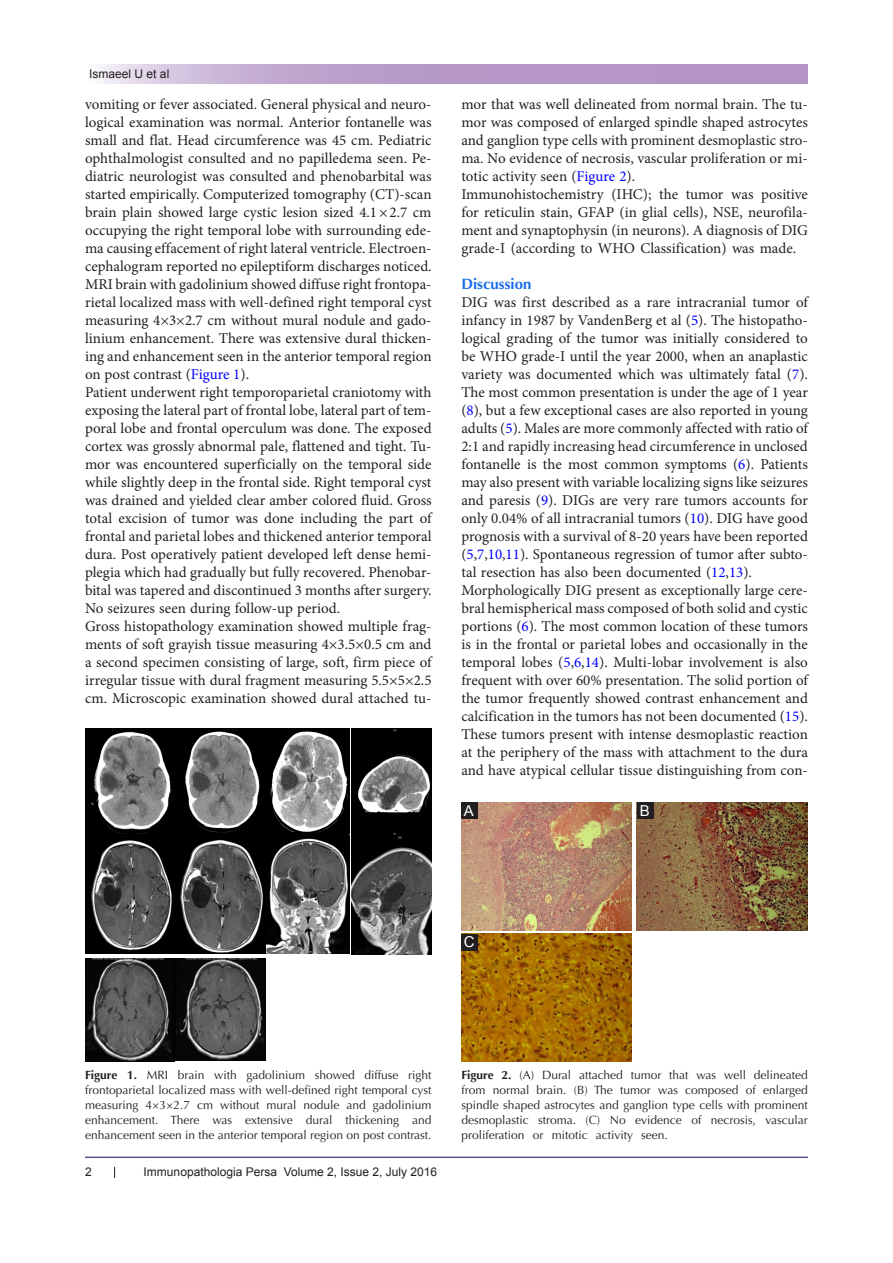
<style>
.page{position:relative;width:893px;height:1263px;background:#fff}
.page>*{position:absolute;margin:0;border:0;box-sizing:border-box;transform-origin:0 0}
.t1{font:15px/18px "Minion Pro";color:#231f20;text-align:justify}
.t2{font:700 15px "Optima LT Std";color:#196ce8}
.t3{font:15px "Arial";color:#fff}
.t4{font:12px/15px "Optima LT Std";color:#231f20;text-align:justify}
.t5{font:12px "Arial";color:#231f20}
.s1{color:#00f}
.s2{font-weight:700}
</style>
<div class="page">
<svg style="left:100px;top:65px;width:708px;height:19px;background:#bea4cd"></svg>
<hr style="left:85px;top:1157px;width:723px;height:1px;background:#190066">
<img style="left:85px;top:728px;width:89px;height:106px">
<img style="left:176px;top:728px;width:89px;height:106px">
<img style="left:267px;top:728px;width:165px;height:106px">
<img style="left:85px;top:836px;width:89px;height:118px">
<img style="left:176px;top:836px;width:89px;height:118px">
<img style="left:267px;top:836px;width:165px;height:118px">
<img style="left:85px;top:959px;width:89px;height:102px">
<img style="left:176px;top:959px;width:89px;height:102px">
<img style="left:461px;top:803px;width:171px;height:127px">
<img style="left:637px;top:803px;width:171px;height:127px">
<img style="left:461px;top:934px;width:171px;height:127px">
<div style="left:461px;top:934px;width:16px;height:16px;background:#231f20"></div>
<div style="left:637px;top:803px;width:17px;height:16px;background:#231f20"></div>
<div style="left:461px;top:803px;width:16px;height:16px;background:#231f20"></div>
<p class="t5" style="left:89px;top:66px;width:82px">Ismaeel U et al</p>
<p class="t1" style="left:85px;top:95px;width:348px">vomiting or fever associated. General physical and neuro&shy;logical examination was normal. Anterior fontanelle was small and flat. Head circumference was 45 cm. Pediatric ophthalmologist consulted and no papilledema seen. Pe&shy;diatric neurologist was consulted and phenobarbital was started empirically. Computerized tomography (CT)-scan brain plain showed large cystic lesion sized 4.1×2.7 cm occupying the right temporal lobe with surrounding ede&shy;ma causing effacement of right lateral ventricle. Electroen&shy;cephalogram reported no epileptiform discharges noticed.</p>
<p class="t1" style="left:85px;top:275px;width:348px">MRI brain with gadolinium showed diffuse right frontopa&shy;rietal localized mass with well-defined right temporal cyst measuring 4×3×2.7 cm without mural nodule and gado&shy;linium enhancement. There was extensive dural thicken&shy;ing and enhancement seen in the anterior temporal region on post contrast (<span class="s1">Figure 1</span>).</p>
<p class="t1" style="left:85px;top:383px;width:348px">Patient underwent right temporoparietal craniotomy with exposing the lateral part of frontal lobe, lateral part of tem&shy;poral lobe and frontal operculum was done. The exposed cortex was grossly abnormal pale, flattened and tight. Tu&shy;mor was encountered superficially on the temporal side while slightly deep in the frontal side. Right temporal cyst was drained and yielded clear amber colored fluid. Gross total excision of tumor was done including the part of frontal and parietal lobes and thickened anterior temporal dura. Post operatively patient developed left dense hemi&shy;plegia which had gradually but fully recovered. Phenobar&shy;bital was tapered and discontinued 3 months after surgery.<br>No seizures seen during follow-up period.</p>
<p class="t1" style="left:85px;top:617px;width:348px">Gross histopathology examination showed multiple frag&shy;ments of soft grayish tissue measuring 4×3.5×0.5 cm and a second specimen consisting of large, soft, firm piece of irregular tissue with dural fragment measuring 5.5×5×2.5 cm. Microscopic examination showed dural attached tu-</p>
<p class="t1" style="left:461px;top:95px;width:348px">mor that was well delineated from normal brain. The tu&shy;mor was composed of enlarged spindle shaped astrocytes and ganglion type cells with prominent desmoplastic stro&shy;ma. No evidence of necrosis, vascular proliferation or mi&shy;totic activity seen (<span class="s1">Figure 2</span>).</p>
<p class="t1" style="left:461px;top:185px;width:348px">Immunohistochemistry (IHC); the tumor was positive for reticulin stain, GFAP (in glial cells), NSE, neurofila&shy;ment and synaptophysin (in neurons). A diagnosis of DIG grade-I (according to WHO Classification) was made.</p>
<p class="t2" style="left:461px;top:275px;width:72px">Discussion</p>
<p class="t1" style="left:461px;top:293px;width:348px">DIG was first described as a rare intracranial tumor of infancy in 1987 by VandenBerg et al (<span class="s1">5</span>). The histopatho&shy;logical grading of the tumor was initially considered to be WHO grade-I until the year 2000, when an anaplastic variety was documented which was ultimately fatal (<span class="s1">7</span>).<br>The most common presentation is under the age of 1 year (<span class="s1">8</span>), but a few exceptional cases are also reported in young adults (<span class="s1">5</span>). Males are more commonly affected with ratio of 2:1 and rapidly increasing head circumference in unclosed fontanelle is the most common symptoms (<span class="s1">6</span>). Patients may also present with variable localizing signs like seizures and paresis (<span class="s1">9</span>). DIGs are very rare tumors accounts for only 0.04% of all intracranial tumors (<span class="s1">10</span>). DIG have good prognosis with a survival of 8-20 years have been reported (<span class="s1">5</span>,<span class="s1">7</span>,<span class="s1">10</span>,<span class="s1">11</span>). Spontaneous regression of tumor after subto&shy;tal resection has also been documented (<span class="s1">12</span>,<span class="s1">13</span>).</p>
<p class="t1" style="left:461px;top:581px;width:348px">Morphologically DIG present as exceptionally large cere&shy;bral hemispherical mass composed of both solid and cystic portions (<span class="s1">6</span>). The most common location of these tumors is in the frontal or parietal lobes and occasionally in the temporal lobes (<span class="s1">5</span>,<span class="s1">6</span>,<span class="s1">14</span>). Multi-lobar involvement is also frequent with over 60% presentation. The solid portion of the tumor frequently showed contrast enhancement and calcification in the tumors has not been documented (<span class="s1">15</span>).<br>These tumors present with intense desmoplastic reaction at the periphery of the mass with attachment to the dura and have atypical cellular tissue distinguishing from con-</p>
<p class="t3" style="left:464px;top:801px;width:12px">A</p>
<p class="t3" style="left:640px;top:801px;width:12px">B</p>
<p class="t3" style="left:464px;top:932px;width:12px">C</p>
<p class="t4" style="left:85px;top:1067px;width:348px"><span class="s2">Figure 1.</span> MRI brain with gadolinium showed diffuse right frontoparietal localized mass with well-defined right temporal cyst measuring 4×3×2.7 cm without mural nodule and gadolinium enhancement. There was extensive dural thickening and enhancement seen in the anterior temporal region on post contrast.</p>
<p class="t4" style="left:461px;top:1067px;width:348px"><span class="s2">Figure 2.</span> (A) Dural attached tumor that was well delineated from normal brain. (B) The tumor was composed of enlarged spindle shaped astrocytes and ganglion type cells with prominent desmoplastic stroma. (C) No evidence of necrosis, vascular proliferation or mitotic activity seen.</p>
<p class="t5" style="left:85px;top:1163px;width:8px">2</p>
<p class="t5" style="left:144px;top:1163px;width:295px">Immunopathologia Persa Volume 2, Issue 2, July 2016</p>
</div>
